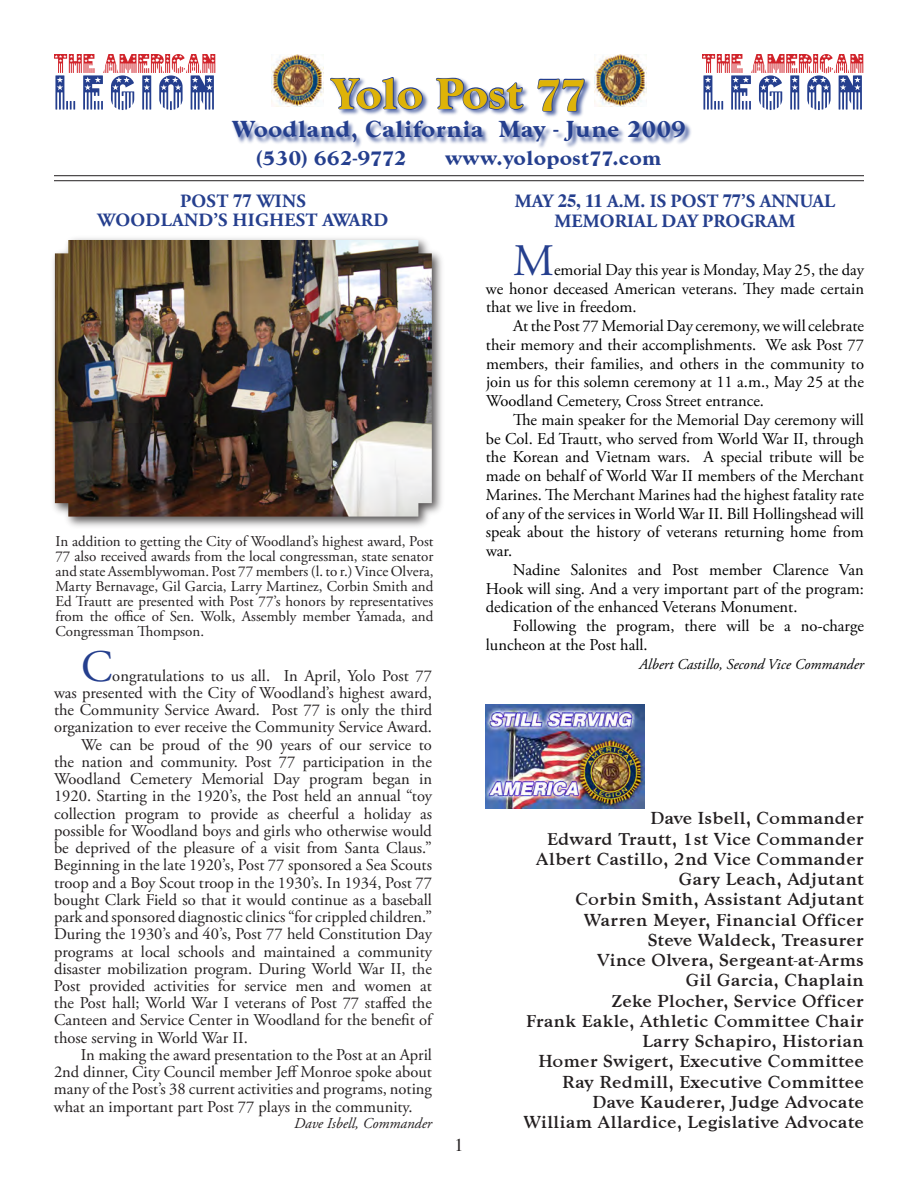
<style>
.page{position:relative;width:918px;height:1188px;background:#fff}
.page>*{position:absolute;margin:0;border:0;box-sizing:border-box;transform-origin:0 0}
.t1{font:700 45px "Goudy Wtc T";letter-spacing:-.035em;color:#deb308}
.t2{font:45px "Adobe Garamond Pro";color:#253f8e}
.t3{font:700 24px "Goudy Wtc T";color:#253f8e}
.t4{font:700 21px "Goudy Wtc T";color:#253f8e}
.t5{font:700 18.75px/19.5px "Adobe Garamond Pro";letter-spacing:.005em;color:#253f8e;text-align:center}
.t6{font:500 18px/20.2px "Goudy Wtc T";color:#231f20;text-align:right}
.t7{font:16.5px "Adobe Garamond Pro";color:#231f20}
.t8{font:16.5px/18.8px "Adobe Garamond Pro";color:#000;text-align:justify}
.t9{font:15px/15px "Adobe Garamond Pro";color:#231f20;text-align:justify}
.t10{font:italic 15px "Adobe Garamond Pro";color:#000}
.t11{font:italic 15px "Adobe Garamond Pro";color:#231f20}
.s1{font-family:"Times"}
</style>
<div class="page">
<hr style="left:54px;top:175px;width:810px;height:1px;background:#231f20">
<hr style="left:54px;top:180px;width:810px;height:1px;background:#231f20">
<div style="left:50px;top:235px;width:395px;height:294px;background:#231f20;opacity:.75"></div>
<img style="left:55px;top:240px;width:377px;height:276px">
<svg style="left:54px;top:54px;width:161px;height:56px"></svg>
<div style="left:232px;top:77px;width:460px;height:73px;background:#253f8e;opacity:.75"></div>
<svg style="left:329px;top:77px;width:95px;height:34px"></svg>
<svg style="left:435px;top:77px;width:89px;height:34px"></svg>
<svg style="left:537px;top:78px;width:49px;height:72px"></svg>
<img style="left:272px;top:54px;width:52px;height:52px">
<img style="left:594px;top:54px;width:52px;height:52px">
<svg style="left:702px;top:54px;width:161px;height:56px"></svg>
<img style="left:485px;top:705px;width:160px;height:103px">
<h1 class="t1" style="left:331px;top:67px;width:258px">Yolo Post 77</h1>
<h2 class="t3" style="left:232px;top:115px;width:456px">Woodland, California May - June 2009</h2>
<p class="t4" style="left:256px;top:145px;width:152px">(530) 662-9772</p>
<p class="t4" style="left:445px;top:145px;width:218px">www.yolopost77.com</p>
<p class="t5" style="left:98px;top:191px;width:292px">POST <span class="s1">77</span> WINS<br>WOODLAND’S HIGHEST AWARD</p>
<p class="t5" style="left:515px;top:191px;width:322px">MAY <span class="s1">25, 11</span> A.M. IS POST <span class="s1">77</span>’S ANNUAL<br>MEMORIAL DAY PROGRAM</p>
<h1 class="t2" style="left:513px;top:234px;width:43px">M</h1>
<p class="t8" style="left:486px;top:261px;width:380px;text-indent:68px">emorial Day this year is Monday, May 25, the day we honor deceased American veterans. They made certain that we live in freedom.</p>
<p class="t8" style="left:486px;top:317px;width:380px;text-indent:27px">Atthe Post 77MemorialDay ceremony,wewill celebrate their memory and their accomplishments. We ask Post 77 members, their families, and others in the community to join us for this solemn ceremony at 11 a.m., May 25 at the Woodland Cemetery, Cross Street entrance.</p>
<p class="t8" style="left:486px;top:411px;width:380px;text-indent:27px">The main speaker for the Memorial Day ceremony will be Col. Ed Trautt, who served from World War II, through the Korean and Vietnam wars. A special tribute will be made on behalf of World War II members of the Merchant Marines. The Merchant Marines had the highest fatality rate of any of the services in World War II. Bill Hollingshead will speak about the history of veterans returning home from war.</p>
<p class="t8" style="left:486px;top:561px;width:380px;text-indent:27px">Nadine Salonites and Post member Clarence Van Hook will sing. And a very important part of the program: dedication of the enhanced Veterans Monument.</p>
<p class="t8" style="left:486px;top:617px;width:379px;text-indent:27px">Following the program, there will be a no-charge luncheon at the Post hall.</p>
<p class="t10" style="left:639px;top:655px;width:226px">Albert Castillo, Second Vice Commander</p>
<p class="t9" style="left:55px;top:535px;width:380px">In addition to getting the City of Woodland’s highest award, Post 77 also received awards from the local congressman, state senator and state Assemblywoman. Post 77 members (l. to r.)Vince Olvera, Marty Bernavage, Gil Garcia, Larry Martinez, Corbin Smith and Ed Trautt are presented with Post 77’s honors by representatives from the office of Sen. Wolk, Assembly member Yamada, and Congressman Thompson.</p>
<h1 class="t2" style="left:81px;top:639px;width:33px">C</h1>
<p class="t7" style="left:112px;top:665px;width:321px">ongratulations to us all. In April, Yolo Post 77</p>
<p class="t7" style="left:54px;top:683px;width:380px">was presented with the City of Woodland’s highest award,</p>
<p class="t7" style="left:54px;top:700px;width:380px">the Community Service Award. Post 77 is only the third</p>
<p class="t7" style="left:54px;top:717px;width:379px">organization to ever receive the Community Service Award.</p>
<p class="t7" style="left:81px;top:734px;width:352px">We can be proud of the 90 years of our service to</p>
<p class="t7" style="left:54px;top:752px;width:380px">the nation and community. Post 77 participation in the</p>
<p class="t7" style="left:54px;top:769px;width:380px">Woodland Cemetery Memorial Day program began in</p>
<p class="t7" style="left:54px;top:786px;width:380px">1920. Starting in the 1920’s, the Post held an annual “toy</p>
<p class="t7" style="left:54px;top:803px;width:379px">collection program to provide as cheerful a holiday as</p>
<p class="t7" style="left:54px;top:821px;width:379px">possible for Woodland boys and girls who otherwise would</p>
<p class="t7" style="left:54px;top:838px;width:379px">be deprived of the pleasure of a visit from Santa Claus.”</p>
<p class="t7" style="left:54px;top:855px;width:380px">Beginning in the late 1920’s, Post 77 sponsored a Sea Scouts</p>
<p class="t7" style="left:54px;top:872px;width:379px">troop and a Boy Scout troop in the 1930’s. In 1934, Post 77</p>
<p class="t7" style="left:54px;top:890px;width:380px">bought Clark Field so that it would continue as a baseball</p>
<p class="t7" style="left:54px;top:907px;width:380px">park and sponsored diagnostic clinics “for crippled children.”</p>
<p class="t7" style="left:54px;top:924px;width:379px">During the 1930’s and 40’s, Post 77 held Constitution Day</p>
<p class="t7" style="left:54px;top:941px;width:379px">programs at local schools and maintained a community</p>
<p class="t7" style="left:54px;top:959px;width:379px">disaster mobilization program. During World War II, the</p>
<p class="t7" style="left:54px;top:976px;width:379px">Post provided activities for service men and women at</p>
<p class="t7" style="left:54px;top:993px;width:380px">the Post hall; World War I veterans of Post 77 staffed the</p>
<p class="t7" style="left:54px;top:1010px;width:379px">Canteen and Service Center in Woodland for the benefit of</p>
<p class="t7" style="left:54px;top:1028px;width:195px">those serving in World War II.</p>
<p class="t7" style="left:81px;top:1045px;width:353px">In making the award presentation to the Post at an April</p>
<p class="t7" style="left:54px;top:1062px;width:379px">2nd dinner, City Council member Jeff Monroe spoke about</p>
<p class="t7" style="left:54px;top:1079px;width:379px">many of the Post’s 38 current activities and programs, noting</p>
<p class="t7" style="left:54px;top:1097px;width:360px">what an important part Post 77 plays in the community.</p>
<p class="t11" style="left:294px;top:1115px;width:139px">Dave Isbell, Commander</p>
<p class="t6" style="left:523px;top:808px;width:342px">Dave Isbell, Commander<br>Edward Trautt, 1st Vice Commander<br>Albert Castillo, 2nd Vice Commander<br>Gary Leach, Adjutant<br>Corbin Smith, Assistant Adjutant<br>Warren Meyer, Financial Officer<br>Steve Waldeck, Treasurer<br>Vince Olvera, Sergeant-at-Arms<br>Gil Garcia, Chaplain<br>Zeke Plocher, Service Officer<br>Frank Eakle, Athletic Committee Chair<br>Larry Schapiro, Historian<br>Homer Swigert, Executive Committee<br>Ray Redmill, Executive Committee<br>Dave Kauderer, Judge Advocate<br>William Allardice, Legislative Advocate</p>
</div>
